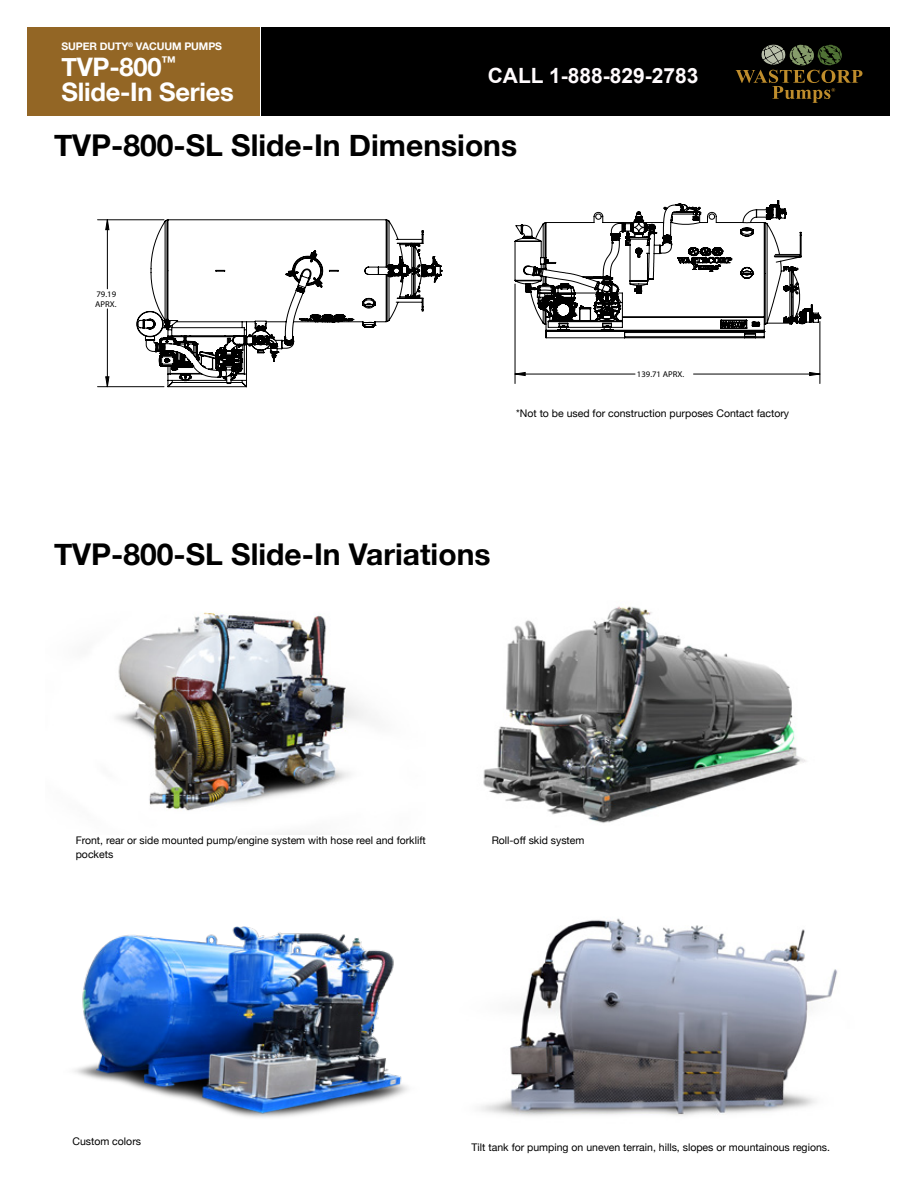
<style>
.page{position:relative;width:918px;height:1188px;background:#fff}
.page>*{position:absolute;margin:0;border:0;box-sizing:border-box;transform-origin:0 0}
.t1{font:700 30px "Helvetica Neue";color:#000}
.t2{font:700 25.5px/25.5px "Helvetica Neue";letter-spacing:-.01em;color:#fff}
.t3{font:700 21px "Arial";color:#fffbfd}
.t4{font:10.5px "Helvetica Neue";color:#000}
.t5{font:700 10.5px "Helvetica Neue";letter-spacing:-.01em;color:#fff}
.t6{font:8.4px/10.1px "Century Gothic";color:#000;scale:1.04 1}
</style>
<div class="page">
<div style="left:261px;top:27px;width:629px;height:88px;background:#000"></div>
<div style="left:27px;top:27px;width:232px;height:88px;background:#936625"></div>
<svg style="left:736px;top:45px;width:126px;height:58px"></svg>
<svg style="left:136px;top:219px;width:307px;height:169px"></svg>
<hr style="left:98px;top:220px;width:66px;height:1px;background:#000">
<hr style="left:98px;top:386px;width:66px;height:1px;background:#000">
<hr style="left:820px;top:321px;width:1px;height:63px;background:#000">
<hr style="left:515px;top:284px;width:1px;height:100px;background:#000">
<svg style="left:105px;top:219px;width:5px;height:168px"></svg>
<svg style="left:514px;top:200px;width:308px;height:176px"></svg>
<img style="left:116px;top:612px;width:251px;height:222px">
<img style="left:483px;top:606px;width:323px;height:217px">
<img style="left:74px;top:926px;width:334px;height:192px">
<img style="left:480px;top:918px;width:358px;height:198px">
<p class="t5" style="left:62px;top:38px;width:162px">SUPER DUTY<sup>®</sup> VACUUM PUMPS</p>
<h2 class="t2" style="left:62px;top:55px;width:174px">TVP-800<sup>™<br></sup>Slide-In Series</h2>
<p class="t1" style="left:54px;top:121px;width:465px">TVP-800-SL Slide-In Dimensions</p>
<h3 class="t3" style="left:488px;top:62px;width:212px">CALL 1-888-829-2783</h3>
<p class="t6" style="left:95px;top:289px;width:22px">79.19<br>APRX.</p>
<p class="t6" style="left:637px;top:369px;width:47px">139.71 APRX.</p>
<p class="t4" style="left:516px;top:406px;width:275px">*Not to be used for construction purposes Contact factory</p>
<p class="t1" style="left:54px;top:531px;width:438px">TVP-800-SL Slide-In Variations</p>
<p class="t4" style="left:76px;top:833px;width:352px">Front, rear or side mounted pump/engine system with hose reel and forklift</p>
<p class="t4" style="left:76px;top:846px;width:39px">pockets</p>
<p class="t4" style="left:492px;top:833px;width:94px">Roll-off skid system</p>
<p class="t4" style="left:72px;top:1133px;width:70px">Custom colors</p>
<p class="t4" style="left:472px;top:1139px;width:360px">Tilt tank for pumping on uneven terrain, hills, slopes or mountainous regions.</p>
</div>
